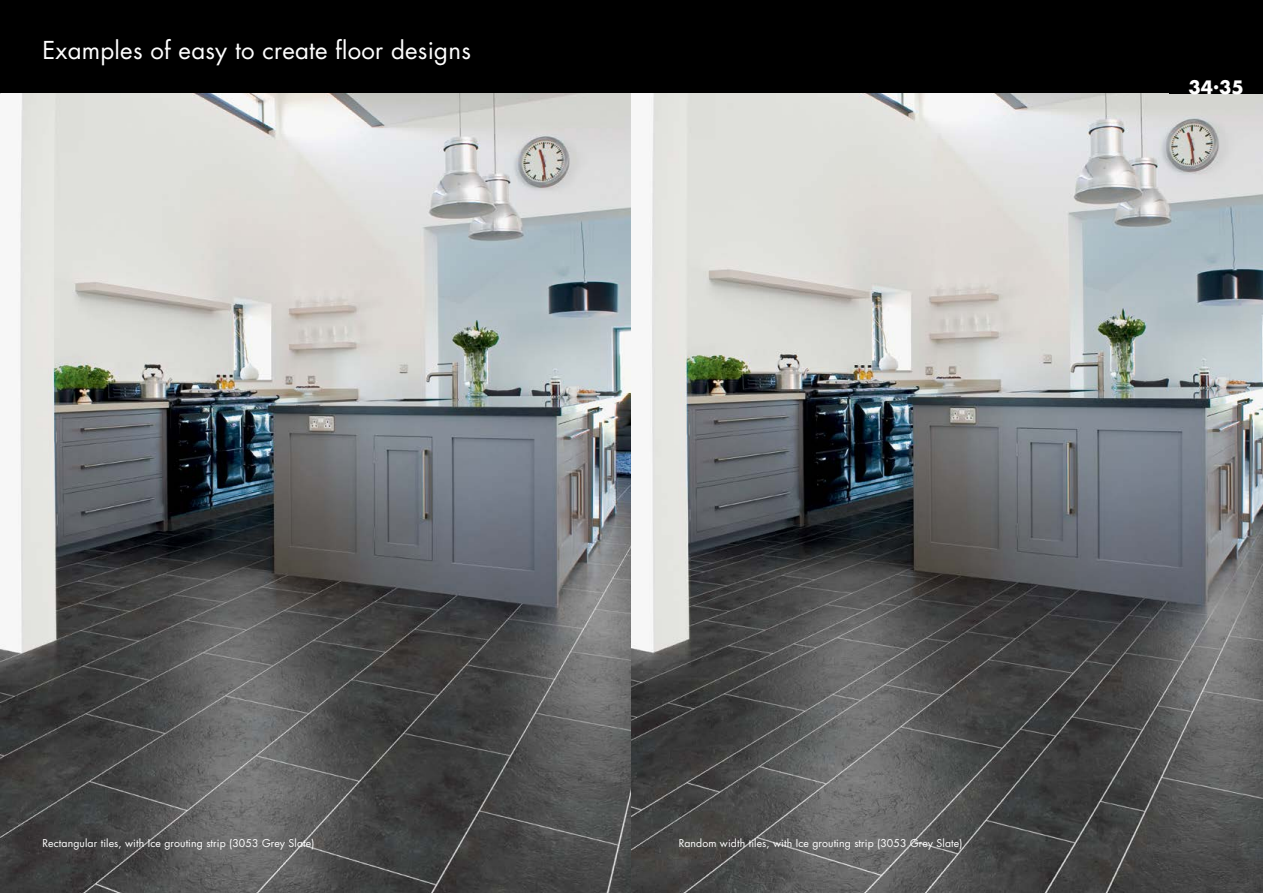
<style>
.page{position:relative;width:1263px;height:893px;background:#fff}
.page>*{position:absolute;margin:0;border:0;box-sizing:border-box;transform-origin:0 0}
.t1{font:24px "Futura";letter-spacing:.01em;color:#fff}
.t2{font:700 18px "Futura";color:#fff}
.t3{font:10.5px "Futura";letter-spacing:.01em;color:#fff}
</style>
<div class="page">
<div style="left:0;top:0;width:1263px;height:94px;background:#000"></div>
<img style="left:0;top:94px;width:631px;height:799px">
<svg style="left:631px;top:94px;width:632px;height:799px;background:#868989"></svg>
<h1 class="t1" style="left:43px;top:34px;width:430px">Examples of easy to create floor designs</h1>
<h2 class="t2" style="left:1188px;top:74px;width:57px">34.35</h2>
<p class="t3" style="left:43px;top:835px;width:273px">Rectangular tiles, with Ice grouting strip (3053 Grey Slate)</p>
<p class="t3" style="left:679px;top:835px;width:285px">Random width tiles, with Ice grouting strip (3053 Grey Slate)</p>
</div>
